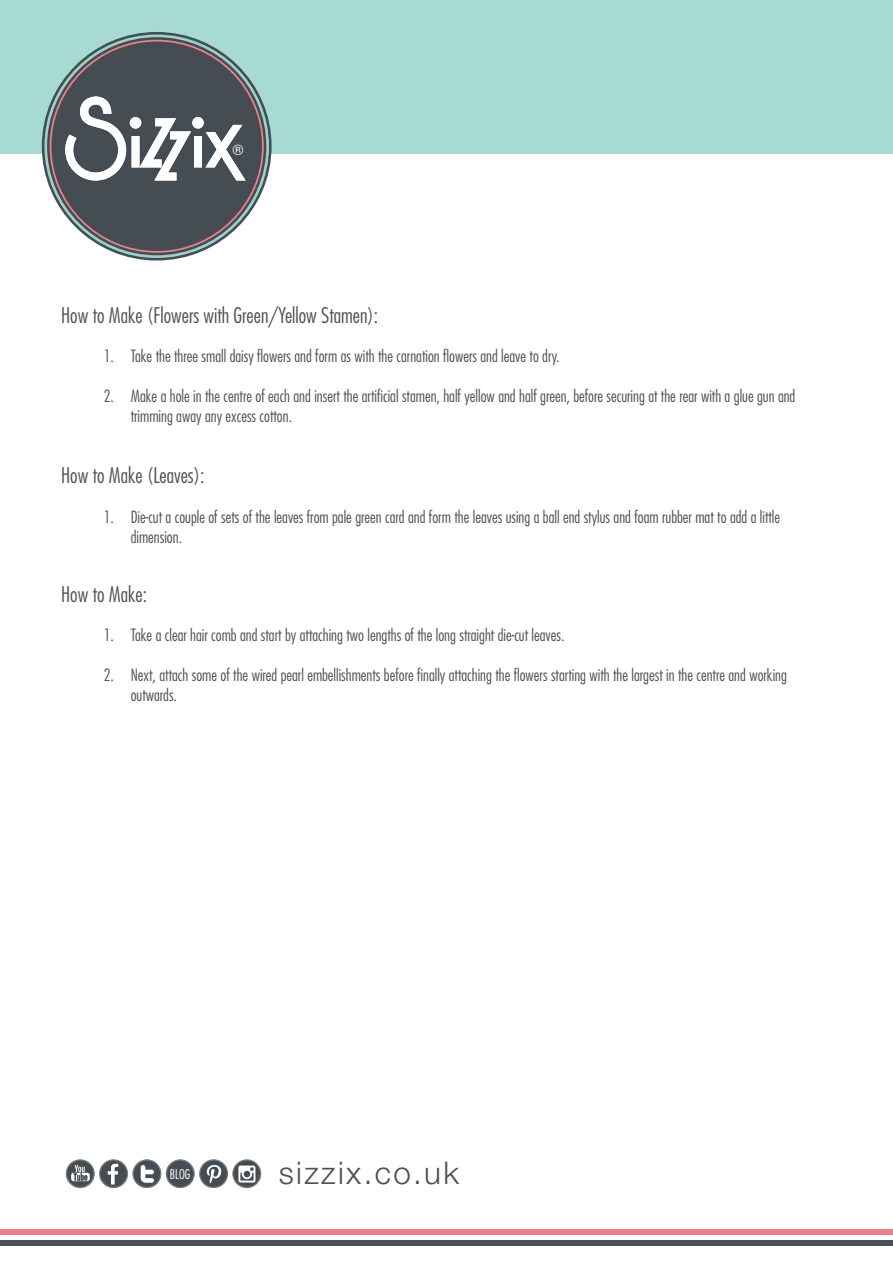
<style>
.page{position:relative;width:893px;height:1263px;background:#fff}
.page>*{position:absolute;margin:0;border:0;box-sizing:border-box;transform-origin:0 0}
.t1{font:300 31.35px "Helvetica Neue LT Pro";letter-spacing:.075em;color:#4d5256}
.t2{font:300 condensed 21px "Futura";color:#4d5256}
.t3{font:300 condensed 16.5px/19.8px "Futura";color:#4d5256}
.t4{font:14.25px "Helvetica";color:#fff}
.t5{font:300 condensed 13.05px "Futura";color:#fff}
</style>
<div class="page">
<svg style="left:166px;top:1159px;width:29px;height:29px"></svg>
<svg style="left:199px;top:1159px;width:29px;height:29px"></svg>
<svg style="left:200px;top:1160px;width:61px;height:28px"></svg>
<svg style="left:66px;top:1160px;width:128px;height:28px"></svg>
<div style="left:0;top:0;width:893px;height:153px;background:#a6dad2"></div>
<svg style="left:44px;top:35px;width:225px;height:223px;fill:#454d52"></svg>
<div style="left:130px;top:117px;width:11px;height:12px;background:#fff;border-radius:50%"></div>
<div style="left:192px;top:117px;width:12px;height:12px;background:#f7f7f7;border-radius:50%"></div>
<svg style="left:65px;top:97px;width:61px;height:83px;background:#808589"></svg>
<svg style="left:132px;top:118px;width:114px;height:63px"></svg>
<div style="left:0;top:1229px;width:893px;height:5px;background:#f27f87"></div>
<div style="left:0;top:1240px;width:893px;height:5px;background:#4d5256"></div>
<p class="t4" style="left:233px;top:139px;width:12px">®</p>
<p class="t2" style="left:61px;top:302px;width:318px">How to Make (Flowers with Green/Yellow Stamen):</p>
<p class="t3" style="left:104px;top:346px;width:457px">1. Take the three small daisy flowers and form as with the carnation flowers and leave to dry.</p>
<p class="t3" style="left:131px;top:386px;width:666px;text-indent:-27px">2. Make a hole in the centre of each and insert the artificial stamen, half yellow and half green, before securing at the rear with a glue gun and trimming away any excess cotton.</p>
<p class="t2" style="left:61px;top:462px;width:145px">How to Make (Leaves):</p>
<p class="t3" style="left:131px;top:506px;width:651px;text-indent:-27px">1. Die-cut a couple of sets of the leaves from pale green card and form the leaves using a ball end stylus and foam rubber mat to add a little dimension.</p>
<p class="t2" style="left:61px;top:581px;width:87px">How to Make:</p>
<p class="t3" style="left:104px;top:625px;width:462px">1. Take a clear hair comb and start by attaching two lengths of the long straight die-cut leaves.</p>
<p class="t3" style="left:131px;top:665px;width:658px;text-indent:-27px">2. Next, attach some of the wired pearl embellishments before finally attaching the flowers starting with the largest in the centre and working outwards.</p>
<p class="t5" style="left:170px;top:1166px;width:22px">BLOG</p>
<p class="t1" style="left:279px;top:1153px;width:182px">sizzix.co.uk</p>
</div>
